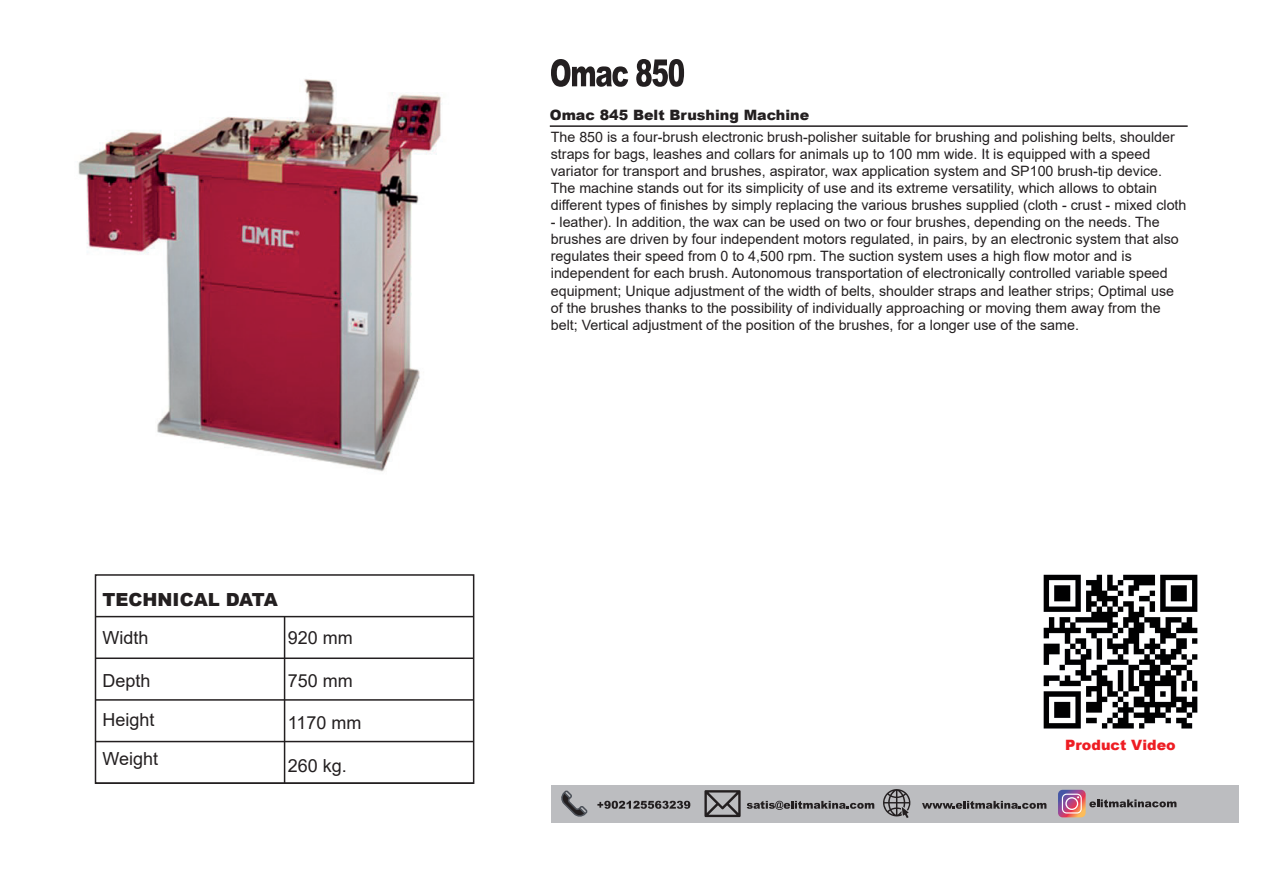
<style>
.page{position:relative;width:1263px;height:893px;background:#fff}
.page>*{position:absolute;margin:0;border:0;box-sizing:border-box;transform-origin:0 0}
.t1{font:18px/39px "Arial";color:#231f20}
.t2{font:900 18px "Arial";color:#231f20}
.t3{font:14.25px/17.1px "Arial";color:#231f20}
.t4{font:900 14.25px "Arial";color:#231f20}
.t5{font:900 14.25px "Arial";color:#ee1d23}
</style>
<div class="page">
<svg style="left:551px;top:59px;width:77px;height:28px"></svg>
<svg style="left:636px;top:59px;width:48px;height:28px"></svg>
<div style="left:551px;top:785px;width:688px;height:37px;background:#bcbdc0"></div>
<svg style="left:561px;top:790px;width:27px;height:27px"></svg>
<svg style="left:597px;top:801px;width:93px;height:8px"></svg>
<svg style="left:747px;top:801px;width:127px;height:9px"></svg>
<svg style="left:922px;top:801px;width:124px;height:8px"></svg>
<svg style="left:704px;top:790px;width:37px;height:27px"></svg>
<svg style="left:883px;top:789px;width:27px;height:29px"></svg>
<svg style="left:1058px;top:790px;width:118px;height:27px"></svg>
<hr style="left:550px;top:125px;width:638px;height:2px;background:#231f20">
<img style="left:78px;top:79px;width:363px;height:393px">
<div style="left:95px;top:574px;width:379px;height:210px;border:2px solid #231f20"></div>
<hr style="left:95px;top:782px;width:379px;height:2px;background:#231f20">
<hr style="left:95px;top:741px;width:379px;height:1px;background:#231f20">
<hr style="left:95px;top:699px;width:379px;height:2px;background:#231f20">
<hr style="left:95px;top:657px;width:379px;height:2px;background:#231f20">
<hr style="left:95px;top:616px;width:379px;height:1px;background:#231f20">
<hr style="left:284px;top:617px;width:1px;height:166px;background:#231f20">
<img style="left:1043px;top:574px;width:155px;height:155px">
<p class="t2" style="left:102px;top:586px;width:177px">TECHNICAL DATA</p>
<p class="t1" style="left:103px;top:618px;width:47px">Width</p>
<p class="t1" style="left:103px;top:661px;width:57px">Depth<br>Height<br>Weight</p>
<p class="t1" style="left:288px;top:618px;width:66px">920 mm</p>
<p class="t1" style="left:288px;top:661px;width:66px">750 mm</p>
<p class="t1" style="left:288px;top:703px;width:75px">1170 mm</p>
<p class="t1" style="left:288px;top:746px;width:61px">260 kg.</p>
<p class="t4" style="left:550px;top:104px;width:261px">Omac 845 Belt Brushing Machine</p>
<p class="t3" style="left:551px;top:128px;width:637px">The 850 is a four-brush electronic brush-polisher suitable for brushing and polishing belts, shoulder straps for bags, leashes and collars for animals up to 100 mm wide. It is equipped with a speed variator for transport and brushes, aspirator, wax application system and SP100 brush-tip device.<br>The machine stands out for its simplicity of use and its extreme versatility, which allows to obtain different types of finishes by simply replacing the various brushes supplied (cloth - crust - mixed cloth</p>
<p class="t3" style="left:551px;top:213px;width:629px">- leather). In addition, the wax can be used on two or four brushes, depending on the needs. The brushes are driven by four independent motors regulated, in pairs, by an electronic system that also regulates their speed from 0 to 4,500 rpm. The suction system uses a high flow motor and is independent for each brush. Autonomous transportation of electronically controlled variable speed equipment; Unique adjustment of the width of belts, shoulder straps and leather strips; Optimal use of the brushes thanks to the possibility of individually approaching or moving them away from the belt; Vertical adjustment of the position of the brushes, for a longer use of the same.</p>
<p class="t5" style="left:1065px;top:735px;width:112px">Product Video</p>
</div>
